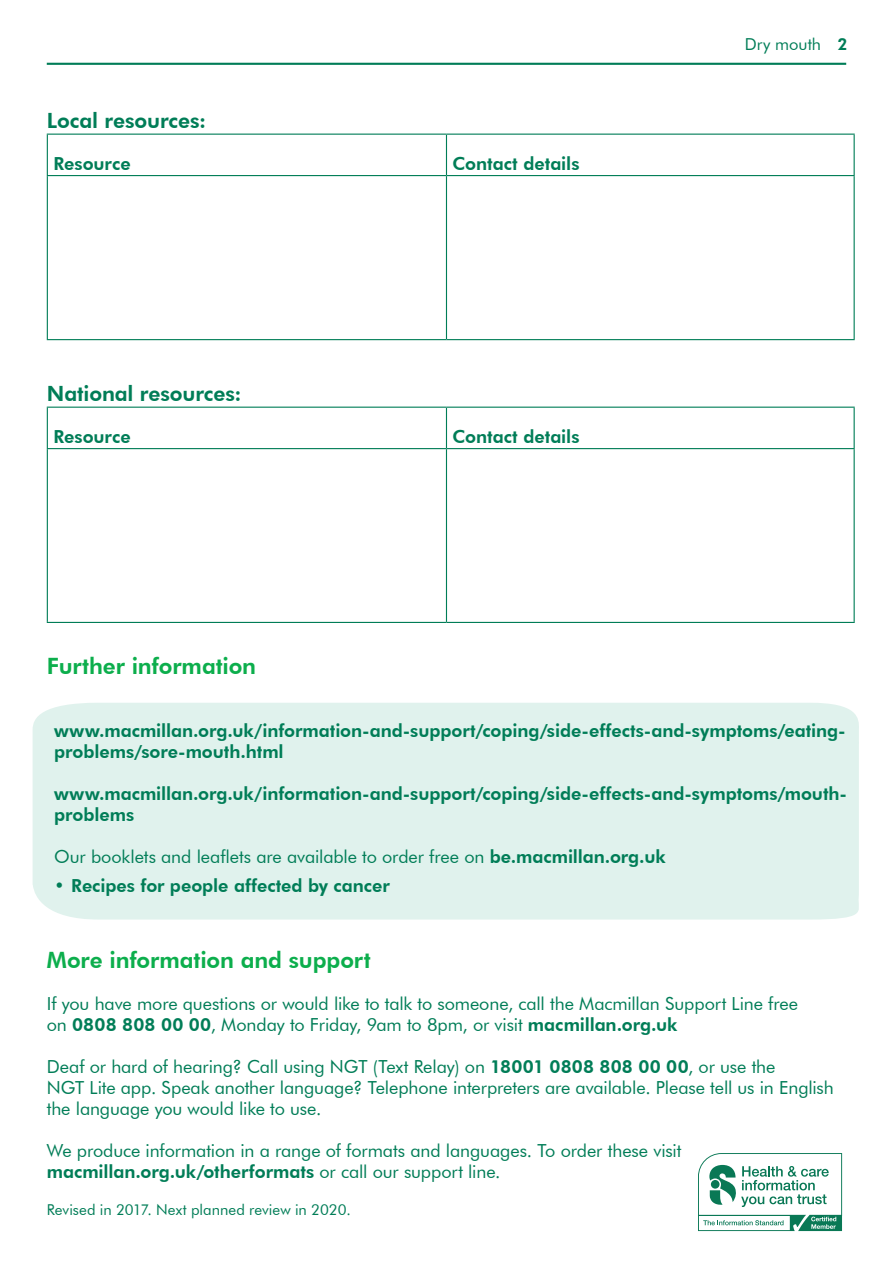
<style>
.page{position:relative;width:893px;height:1263px;background:#fff}
.page>*{position:absolute;margin:0;border:0;box-sizing:border-box;transform-origin:0 0}
.H2_header{font:800 22.5px "Futura BT";letter-spacing:-.005em;color:#0cae4c}
.H3_header{font:800 21px "Futura BT";letter-spacing:-.005em;color:#007d57}
.Body{font:18px/21px "Futura BT";letter-spacing:-.005em;color:#007d57}
.Body-2{font:800 18px/21px "Futura BT";letter-spacing:-.005em;color:#007d57}
.Table_header_-_Green{font:800 18px "Futura BT";color:#007d57}
.t1{font:16.5px "Futura BT";color:#007d57}
.Review_date{font:15px "Futura BT";color:#007d57}
.s1{font-weight:800}
.s2{font-weight:400}
</style>
<div class="page">
<div style="left:33px;top:703px;width:826px;height:216px;background:#e0f2ed"></div>
<hr style="left:47px;top:134px;width:399px;height:1px;background:#007d57">
<hr style="left:47px;top:135px;width:1px;height:40px;background:#007d57">
<hr style="left:446px;top:134px;width:409px;height:1px;background:#007d57">
<hr style="left:446px;top:135px;width:1px;height:40px;background:#007d57">
<hr style="left:854px;top:135px;width:1px;height:40px;background:#007d57">
<hr style="left:47px;top:175px;width:399px;height:1px;background:#007d57">
<hr style="left:47px;top:176px;width:1px;height:163px;background:#007d57">
<hr style="left:446px;top:175px;width:409px;height:1px;background:#007d57">
<hr style="left:446px;top:176px;width:1px;height:163px;background:#007d57">
<hr style="left:854px;top:176px;width:1px;height:163px;background:#007d57">
<hr style="left:47px;top:339px;width:399px;height:1px;background:#007d57">
<hr style="left:446px;top:339px;width:409px;height:1px;background:#007d57">
<hr style="left:47px;top:407px;width:399px;height:1px;background:#007d57">
<hr style="left:47px;top:408px;width:1px;height:40px;background:#007d57">
<hr style="left:446px;top:407px;width:409px;height:1px;background:#007d57">
<hr style="left:446px;top:408px;width:1px;height:40px;background:#007d57">
<hr style="left:854px;top:408px;width:1px;height:40px;background:#007d57">
<hr style="left:47px;top:448px;width:399px;height:1px;background:#007d57">
<hr style="left:47px;top:449px;width:1px;height:173px;background:#007d57">
<hr style="left:446px;top:448px;width:409px;height:1px;background:#007d57">
<hr style="left:446px;top:449px;width:1px;height:173px;background:#007d57">
<hr style="left:854px;top:449px;width:1px;height:173px;background:#007d57">
<hr style="left:47px;top:622px;width:399px;height:1px;background:#007d57">
<hr style="left:446px;top:622px;width:409px;height:1px;background:#007d57">
<hr style="left:47px;top:63px;width:799px;height:2px;background:#007d57">
<svg style="left:698px;top:1153px;width:144px;height:78px"></svg>
<p class="H3_header" style="left:47px;top:107px;width:161px">Local resources:</p>
<p class="Table_header_-_Green" style="left:53px;top:152px;width:79px">Resource</p>
<p class="Table_header_-_Green" style="left:452px;top:152px;width:129px">Contact details</p>
<p class="H3_header" style="left:47px;top:380px;width:196px">National resources:</p>
<p class="Table_header_-_Green" style="left:53px;top:425px;width:79px">Resource</p>
<p class="Table_header_-_Green" style="left:452px;top:425px;width:129px">Contact details</p>
<p class="H2_header" style="left:47px;top:652px;width:211px">Further information</p>
<p class="t1" style="left:745px;top:34px;width:104px">Dry mouth <span class="s1">2</span></p>
<p class="Body-2" style="left:54px;top:720px;width:793px">www.macmillan.org.uk/information-and-support/coping/side-effects-and-symptoms/eating&shy;problems/sore-mouth.html</p>
<p class="Body-2" style="left:54px;top:783px;width:794px">www.macmillan.org.uk/information-and-support/coping/side-effects-and-symptoms/mouth&shy;problems</p>
<p class="Body" style="left:54px;top:846px;width:613px">Our booklets and leaflets are available to order free on <span class="s1">be.macmillan.org.uk</span></p>
<p class="Body-2" style="left:54px;top:875px;width:337px"><span class="s2">•</span> Recipes for people affected by cancer</p>
<p class="H2_header" style="left:47px;top:946px;width:325px">More information and support</p>
<p class="Body" style="left:47px;top:993px;width:753px">If you have more questions or would like to talk to someone, call the Macmillan Support Line free on <span class="s1">0808 808 00 00</span>, Monday to Friday, 9am to 8pm, or visit <span class="s1">macmillan.org.uk</span></p>
<p class="Body" style="left:47px;top:1056px;width:788px">Deaf or hard of hearing? Call using NGT (Text Relay) on <span class="s1">18001 0808 808 00 00</span>, or use the<br>NGT Lite app. Speak another language? Telephone interpreters are available. Please tell us in English the language you would like to use.</p>
<p class="Body" style="left:47px;top:1140px;width:636px">We produce information in a range of formats and languages. To order these visit <span class="s1">macmillan.org.uk/otherformats</span> or call our support line.</p>
<p class="Review_date" style="left:47px;top:1201px;width:306px">Revised in 2017. Next planned review in 2020.</p>
</div>
